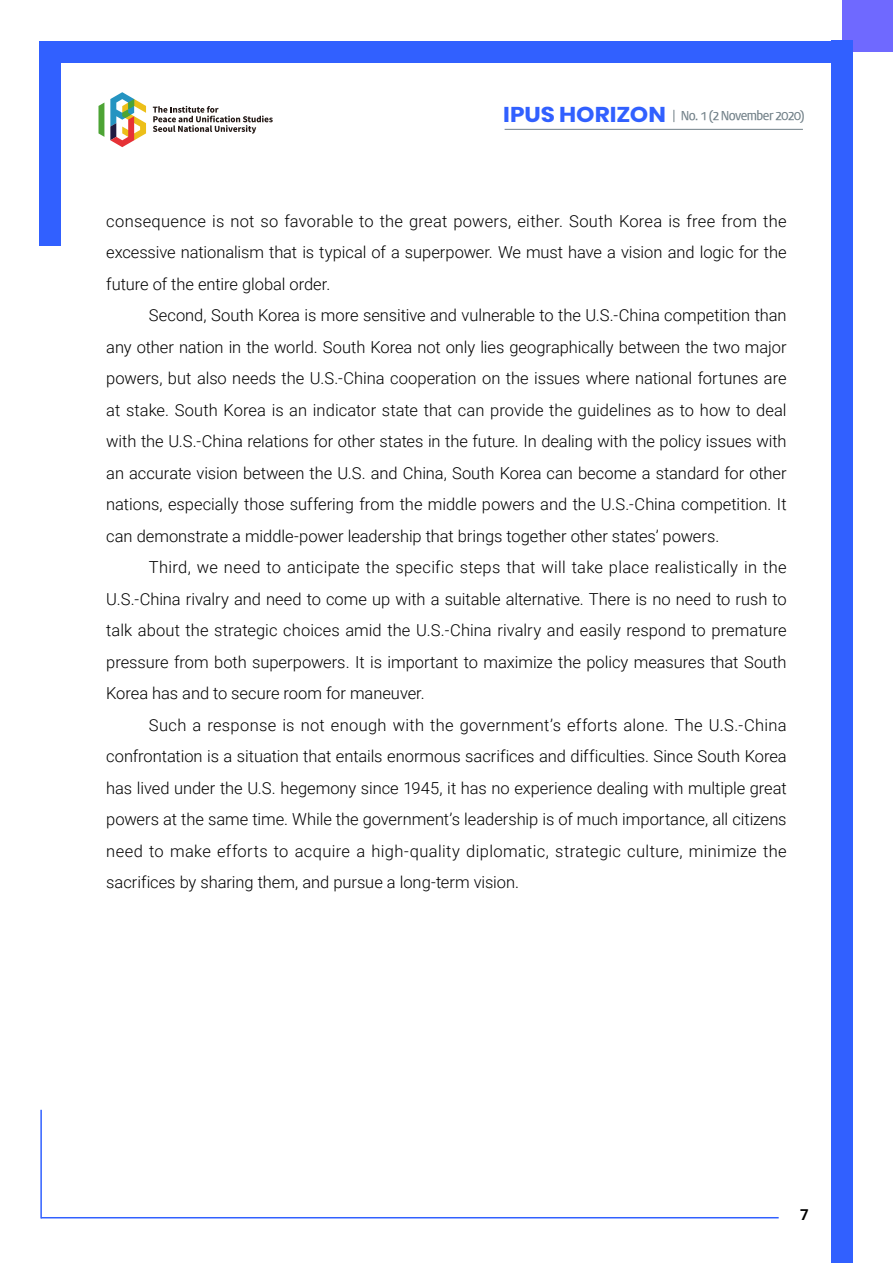
<style>
.page{position:relative;width:893px;height:1263px;background:#fff}
.page>*{position:absolute;margin:0;border:0;box-sizing:border-box;transform-origin:0 0}
.t1{font:300 16.5px/31.5px "Roboto";letter-spacing:-.005em;color:#000;text-align:justify}
.t2{font:700 15px "Roboto";color:#000}
.t3{font:12px "Daum Regular";letter-spacing:-.06em;color:#707f87;scale:.9 1}
.s1{font-family:"Poppins";font-weight:700;font-size:21.45px;color:#3160ff}
</style>
<div class="page">
<hr style="left:41px;top:1217px;width:738px;height:1px;background:#3160ff">
<div style="left:842px;top:0;width:51px;height:52px;background:#6f69ff"></div>
<svg style="left:153px;top:106px;width:120px;height:28px"></svg>
<svg style="left:98px;top:103px;width:6px;height:34px"></svg>
<svg style="left:110px;top:92px;width:36px;height:55px"></svg>
<div style="left:40px;top:41px;width:813px;height:21px;background:#3160ff"></div>
<div style="left:831px;top:41px;width:22px;height:1222px;background:#3160ff"></div>
<div style="left:40px;top:41px;width:21px;height:205px;background:#3160ff"></div>
<hr style="left:40px;top:1110px;width:2px;height:108px;background:#3160ff">
<hr style="left:505px;top:129px;width:298px;height:1px;background:#707f87">
<svg style="left:674px;top:110px;width:1px;height:12px"></svg>
<p class="t3" style="left:503px;top:109px;width:336px"><span class="s1">IPUS HORIZON</span> No. 1 (2 November 2020)</p>
<p class="t1" style="left:106px;top:204px;width:682px">consequence is not so favorable to the great powers, either. South Korea is free from the excessive nationalism that is typical of a superpower. We must have a vision and logic for the future of the entire global order.</p>
<p class="t1" style="left:106px;top:299px;width:682px;text-indent:43px">Second, South Korea is more sensitive and vulnerable to the U.S.-China competition than any other nation in the world. South Korea not only lies geographically between the two major powers, but also needs the U.S.-China cooperation on the issues where national fortunes are at stake. South Korea is an indicator state that can provide the guidelines as to how to deal with the U.S.-China relations for other states in the future. In dealing with the policy issues with an accurate vision between the U.S. and China, South Korea can become a standard for other nations, especially those suffering from the middle powers and the U.S.-China competition. It can demonstrate a middle-power leadership that brings together other states’ powers.</p>
<p class="t1" style="left:106px;top:551px;width:682px;text-indent:43px">Third, we need to anticipate the specific steps that will take place realistically in the U.S.-China rivalry and need to come up with a suitable alternative. There is no need to rush to talk about the strategic choices amid the U.S.-China rivalry and easily respond to premature pressure from both superpowers. It is important to maximize the policy measures that South Korea has and to secure room for maneuver.</p>
<p class="t1" style="left:106px;top:708px;width:682px;text-indent:43px">Such a response is not enough with the government’s efforts alone. The U.S.-China confrontation is a situation that entails enormous sacrifices and difficulties. Since South Korea has lived under the U.S. hegemony since 1945, it has no experience dealing with multiple great powers at the same time. While the government’s leadership is of much importance, all citizens need to make efforts to acquire a high-quality diplomatic, strategic culture, minimize the sacrifices by sharing them, and pursue a long-term vision.</p>
<p class="t2" style="left:800px;top:1204px;width:10px">7</p>
</div>
